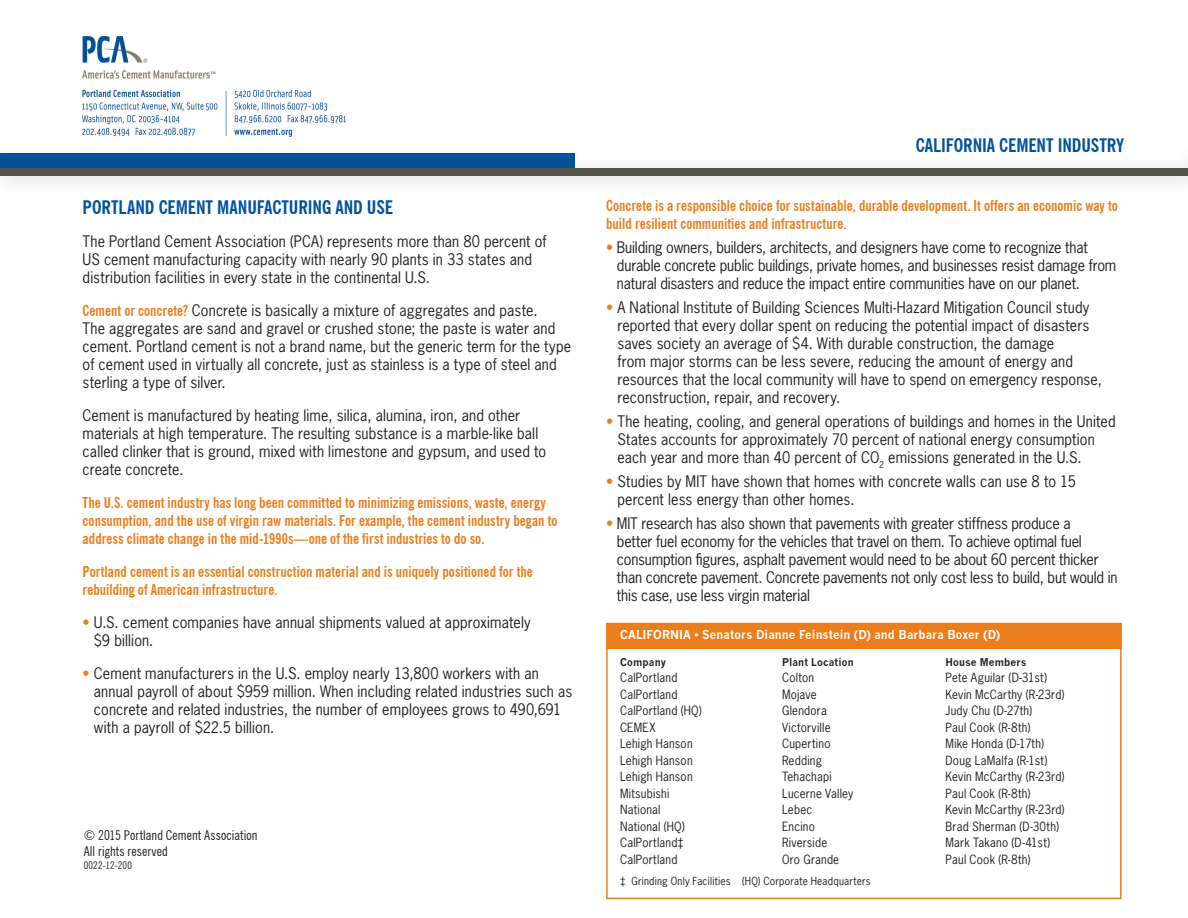
<style>
.page{position:relative;width:1188px;height:918px;background:#fff}
.page>*{position:absolute;margin:0;border:0;box-sizing:border-box;transform-origin:0 0}
.t1{font:700 condensed 18.6px "News Gothic BT";letter-spacing:-.005em;color:#01529b}
.t2{font:15px/18px "News Gothic Std";letter-spacing:.01em;color:#231f20;scale:.96 1}
.t3{font:15px/18px "News Gothic Std";letter-spacing:-.01em;color:#231f20;scale:.96 1}
.t4{font:700 condensed 15px/18px "News Gothic BT";letter-spacing:.005em;color:#ea7e1d;scale:.96 1}
.t5{font:condensed 13.5px/16.2px "News Gothic BT";letter-spacing:.005em;color:#231f20}
.t6{font:12px "News Gothic Std";letter-spacing:.02em;color:#231f20;scale:.96 1}
.t7{font:700 12px "News Gothic";letter-spacing:.01em;color:#fff;scale:.96 1}
.t8{font:10.5px "News Gothic Std";letter-spacing:.025em;color:#231f20;scale:.96 1}
.t9{font:700 10.5px "News Gothic";letter-spacing:.015em;color:#231f20;scale:.96 1}
.t10{font:condensed 10.5px "News Gothic BT";letter-spacing:.015em;color:#231f20}
.s1{font-family:"News Gothic BT";font-weight:700;font-stretch:condensed;color:#ea7e1d}
.s2{color:#ea7e1d}
</style>
<div class="page">
<div style="left:0;top:154px;width:574px;height:15px;background:#01529b"></div>
<div style="left:0;top:156px;width:1188px;height:38px;background:#231f20;opacity:.2"></div>
<div style="left:0;top:168px;width:1188px;height:7px;background:#535249"></div>
<img style="left:83px;top:36px;width:263px;height:100px">
<div style="left:606px;top:623px;width:516px;height:276px;border:2px solid #ea7e1d"></div>
<div style="left:606px;top:624px;width:516px;height:25px;background:#ea7e1d"></div>
<p class="t1" style="left:83px;top:196px;width:312px">PORTLAND CEMENT MANUFACTURING AND USE</p>
<p class="t2" style="left:83px;top:232px;width:485px">The Portland Cement Association (PCA) represents more than 80 percent of<br>US cement manufacturing capacity with nearly 90 plants in 33 states and distribution facilities in every state in the continental U.S.</p>
<p class="t2" style="left:83px;top:301px;width:510px"><span class="s1">Cement or concrete?</span> Concrete is basically a mixture of aggregates and paste.<br>The aggregates are sand and gravel or crushed stone; the paste is water and cement. Portland cement is not a brand name, but the generic term for the type of cement used in virtually all concrete, just as stainless is a type of steel and sterling a type of silver.</p>
<p class="t2" style="left:83px;top:406px;width:484px">Cement is manufactured by heating lime, silica, alumina, iron, and other materials at high temperature. The resulting substance is a marble-like ball called clinker that is ground, mixed with limestone and gypsum, and used to create concrete.</p>
<p class="t4" style="left:83px;top:493px;width:496px">The U.S. cement industry has long been committed to minimizing emissions, waste, energy consumption, and the use of virgin raw materials. For example, the cement industry began to address climate change in the mid-1990s—one of the first industries to do so.</p>
<p class="t4" style="left:83px;top:562px;width:470px">Portland cement is an essential construction material and is uniquely positioned for the rebuilding of American infrastructure.</p>
<p class="t2" style="left:94px;top:613px;width:457px;text-indent:-11px"><span class="s2">•</span> U.S. cement companies have annual shipments valued at approximately $9 billion.</p>
<p class="t2" style="left:94px;top:664px;width:500px;text-indent:-11px"><span class="s2">•</span> Cement manufacturers in the U.S. employ nearly 13,800 workers with an annual payroll of about $959 million. When including related industries such as concrete and related industries, the number of employees grows to 490,691 with a payroll of $22.5 billion.</p>
<p class="t5" style="left:84px;top:827px;width:175px">© 2015 Portland Cement Association<br>All rights reserved</p>
<p class="t10" style="left:84px;top:859px;width:50px">0022-12-200</p>
<p class="t1" style="left:916px;top:134px;width:210px">CALIFORNIA CEMENT INDUSTRY</p>
<p class="t4" style="left:606px;top:197px;width:535px">Concrete is a responsible choice for sustainable, durable development. It offers an economic way to build resilient communities and infrastructure.</p>
<p class="t3" style="left:617px;top:238px;width:522px;text-indent:-11px"><span class="s2">•</span> Building owners, builders, architects, and designers have come to recognize that durable concrete public buildings, private homes, and businesses resist damage from natural disasters and reduce the impact entire communities have on our planet.</p>
<p class="t2" style="left:617px;top:298px;width:506px;text-indent:-11px"><span class="s2">•</span> A National Institute of Building Sciences Multi-Hazard Mitigation Council study reported that every dollar spent on reducing the potential impact of disasters saves society an average of $4. With durable construction, the damage<br>from major storms can be less severe, reducing the amount of energy and resources that the local community will have to spend on emergency response, reconstruction, repair, and recovery.</p>
<p class="t2" style="left:617px;top:412px;width:520px;text-indent:-11px"><span class="s2">•</span> The heating, cooling, and general operations of buildings and homes in the United<br>States accounts for approximately 70 percent of national energy consumption each year and more than 40 percent of CO<sub>2</sub> emissions generated in the U.S.</p>
<p class="t2" style="left:617px;top:472px;width:479px;text-indent:-11px"><span class="s2">•</span> Studies by MIT have shown that homes with concrete walls can use 8 to 15 percent less energy than other homes.</p>
<p class="t3" style="left:617px;top:514px;width:523px;text-indent:-11px"><span class="s2">•</span> MIT research has also shown that pavements with greater stiffness produce a<br>better fuel economy for the vehicles that travel on them. To achieve optimal fuel consumption figures, asphalt pavement would need to be about 60 percent thicker than concrete pavement. Concrete pavements not only cost less to build, but would in this case, use less virgin material</p>
<p class="t7" style="left:620px;top:627px;width:397px">CALIFORNIA • Senators Dianne Feinstein (D) and Barbara Boxer (D)</p>
<p class="t9" style="left:620px;top:655px;width:49px">Company</p>
<p class="t9" style="left:782px;top:655px;width:76px">Plant Location</p>
<p class="t9" style="left:946px;top:655px;width:86px">House Members</p>
<p class="t6" style="left:620px;top:670px;width:61px">CalPortland</p>
<p class="t6" style="left:782px;top:670px;width:35px">Colton</p>
<p class="t6" style="left:946px;top:670px;width:107px">Pete Aguilar (D-31st)</p>
<p class="t6" style="left:620px;top:686px;width:61px">CalPortland</p>
<p class="t6" style="left:782px;top:686px;width:38px">Mojave</p>
<p class="t6" style="left:946px;top:686px;width:125px">Kevin McCarthy (R-23rd)</p>
<p class="t6" style="left:620px;top:703px;width:86px">CalPortland (HQ)</p>
<p class="t6" style="left:782px;top:703px;width:48px">Glendora</p>
<p class="t6" style="left:946px;top:703px;width:92px">Judy Chu (D-27th)</p>
<p class="t6" style="left:620px;top:719px;width:38px">CEMEX</p>
<p class="t6" style="left:782px;top:719px;width:52px">Victorville</p>
<p class="t6" style="left:946px;top:719px;width:90px">Paul Cook (R-8th)</p>
<p class="t6" style="left:620px;top:736px;width:77px">Lehigh Hanson</p>
<p class="t6" style="left:782px;top:736px;width:52px">Cupertino</p>
<p class="t6" style="left:946px;top:736px;width:104px">Mike Honda (D-17th)</p>
<p class="t6" style="left:620px;top:752px;width:77px">Lehigh Hanson</p>
<p class="t6" style="left:782px;top:752px;width:43px">Redding</p>
<p class="t6" style="left:946px;top:752px;width:108px">Doug LaMalfa (R-1st)</p>
<p class="t6" style="left:620px;top:769px;width:77px">Lehigh Hanson</p>
<p class="t6" style="left:782px;top:769px;width:53px">Tehachapi</p>
<p class="t6" style="left:946px;top:769px;width:125px">Kevin McCarthy (R-23rd)</p>
<p class="t6" style="left:620px;top:785px;width:53px">Mitsubishi</p>
<p class="t6" style="left:782px;top:785px;width:76px">Lucerne Valley</p>
<p class="t6" style="left:946px;top:785px;width:90px">Paul Cook (R-8th)</p>
<p class="t6" style="left:620px;top:802px;width:44px">National</p>
<p class="t6" style="left:782px;top:802px;width:33px">Lebec</p>
<p class="t6" style="left:946px;top:802px;width:125px">Kevin McCarthy (R-23rd)</p>
<p class="t6" style="left:620px;top:818px;width:69px">National (HQ)</p>
<p class="t6" style="left:782px;top:818px;width:36px">Encino</p>
<p class="t6" style="left:946px;top:818px;width:120px">Brad Sherman (D-30th)</p>
<p class="t6" style="left:620px;top:835px;width:68px">CalPortland‡</p>
<p class="t6" style="left:782px;top:835px;width:49px">Riverside</p>
<p class="t6" style="left:946px;top:835px;width:110px">Mark Takano (D-41st)</p>
<p class="t6" style="left:620px;top:851px;width:61px">CalPortland</p>
<p class="t6" style="left:782px;top:851px;width:61px">Oro Grande</p>
<p class="t6" style="left:946px;top:851px;width:90px">Paul Cook (R-8th)</p>
<p class="t8" style="left:620px;top:874px;width:262px">‡ Grinding Only Facilities (HQ) Corporate Headquarters</p>
</div>
